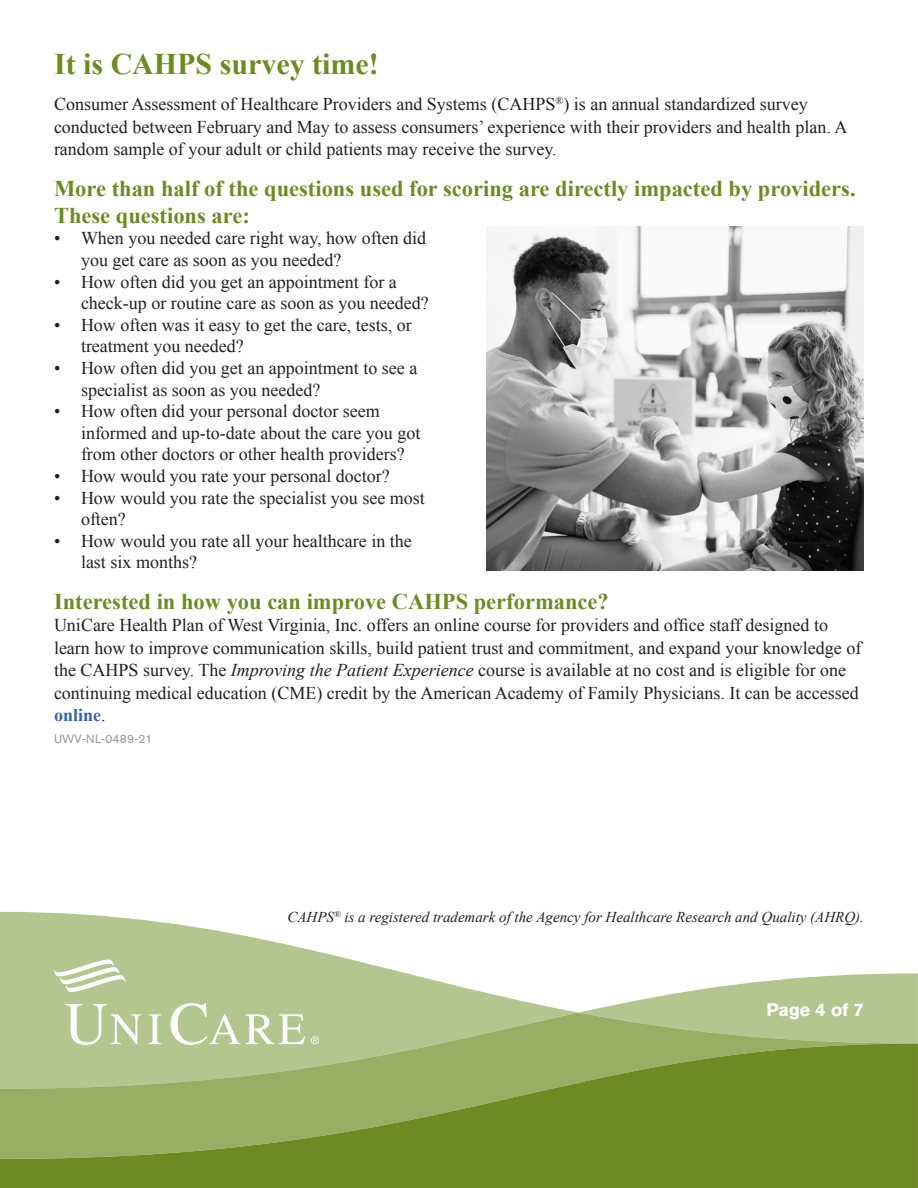
<style>
.page{position:relative;width:918px;height:1188px;background:#fff}
.page>*{position:absolute;margin:0;border:0;box-sizing:border-box;transform-origin:0 0}
.Title_Header{font:700 30px "Times New Roman";color:#6c8b22}
.Sub_head{font:700 22.5px/27px "Times New Roman";color:#6c8b22}
.Body_Text{font:18px/21.6px "Times New Roman";color:#231f20}
.t1{font:700 18px "Akzidenz Grotesk Std";color:#fff}
.Body_Text-2{font:italic 15px "Times New Roman";color:#231f20}
.Job_ID{font:12px "Akzidenz Grotesk Std";letter-spacing:.02em;color:#939598}
.s1{font-style:italic}
.s2{font-weight:700;color:#3562ae}
</style>
<div class="page">
<svg style="left:0;top:912px;width:578px;height:101px;fill:#b5c590"></svg>
<svg style="left:578px;top:973px;width:340px;height:40px"></svg>
<svg style="left:0;top:1013px;width:918px;height:31px;background:#adbf84"></svg>
<svg style="left:0;top:1044px;width:918px;height:144px;background:#819c42"></svg>
<svg style="left:65px;top:1004px;width:77px;height:41px"></svg>
<svg style="left:148px;top:1014px;width:14px;height:30px"></svg>
<svg style="left:171px;top:1003px;width:69px;height:42px"></svg>
<svg style="left:246px;top:1014px;width:59px;height:30px"></svg>
<svg style="left:54px;top:960px;width:72px;height:32px"></svg>
<svg style="left:311px;top:1036px;width:8px;height:8px"></svg>
<img style="left:486px;top:227px;width:378px;height:343px">
<p class="Title_Header" style="left:54px;top:44px;width:326px">It is CAHPS survey time!</p>
<p class="Body_Text" style="left:54px;top:93px;width:795px;line-height:22.5px">Consumer Assessment of Healthcare Providers and Systems (CAHPS<sup>®</sup>) is an annual standardized survey conducted between February and May to assess consumers’ experience with their providers and health plan. A random sample of your adult or child patients may receive the survey.</p>
<p class="Sub_head" style="left:54px;top:174px;width:803px">More than half of the questions used for scoring are directly impacted by providers.<br>These questions are:</p>
<p class="Body_Text" style="left:81px;top:227px;width:347px;text-indent:-27px">• When you needed care right way, how often did you get care as soon as you needed?</p>
<p class="Body_Text" style="left:81px;top:271px;width:349px;text-indent:-27px">• How often did you get an appointment for a check-up or routine care as soon as you needed?</p>
<p class="Body_Text" style="left:81px;top:314px;width:332px;text-indent:-27px">• How often was it easy to get the care, tests, or treatment you needed?</p>
<p class="Body_Text" style="left:81px;top:357px;width:338px;text-indent:-27px">• How often did you get an appointment to see a specialist as soon as you needed?</p>
<p class="Body_Text" style="left:81px;top:400px;width:341px;text-indent:-27px">• How often did your personal doctor seem informed and up-to-date about the care you got from other doctors or other health providers?</p>
<p class="Body_Text" style="left:54px;top:465px;width:337px">• How would you rate your personal doctor?</p>
<p class="Body_Text" style="left:81px;top:487px;width:345px;text-indent:-27px">• How would you rate the specialist you see most often?</p>
<p class="Body_Text" style="left:81px;top:530px;width:332px;text-indent:-27px">• How would you rate all your healthcare in the last six months?</p>
<p class="Sub_head" style="left:54px;top:587px;width:556px">Interested in how you can improve CAHPS performance?</p>
<p class="Body_Text" style="left:54px;top:614px;width:809px;line-height:22.5px">UniCare Health Plan of West Virginia, Inc. offers an online course for providers and office staff designed to learn how to improve communication skills, build patient trust and commitment, and expand your knowledge of the CAHPS survey. The <span class="s1">Improving the Patient Experience</span> course is available at no cost and is eligible for one continuing medical education (CME) credit by the American Academy of Family Physicians. It can be accessed <span class="s2">online</span>.</p>
<p class="Job_ID" style="left:54px;top:732px;width:100px">UWV-NL-0489-21</p>
<p class="Body_Text-2" style="left:287px;top:907px;width:578px">CAHPS<sup>®</sup> is a registered trademark of the Agency for Healthcare Research and Quality (AHRQ).</p>
<p class="t1" style="left:766px;top:999px;width:99px">Page 4 of 7</p>
</div>
